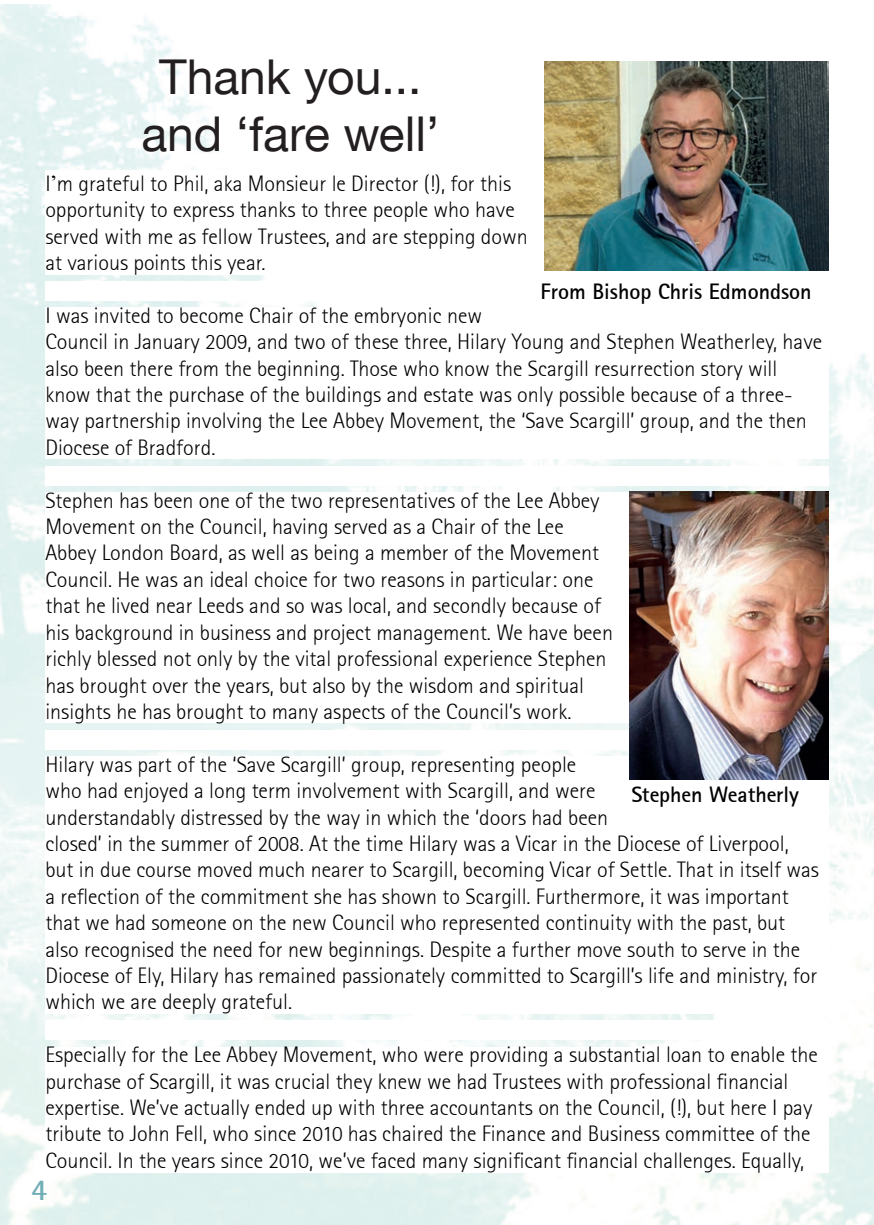
<style>
.page{position:relative;width:874px;height:1225px;background:#fff}
.page>*{position:absolute;margin:0;border:0;box-sizing:border-box;transform-origin:0 0}
.t1{font:48px "Helvetica Neue CE";color:#231f20}
.My_paragraph_setting{font:700 30px "Rotis Sans Serif";color:#72aeb6}
.t2{font:300 22px/26.4px "Rotis Sans Serif";color:#000}
.My_paragraph_setting-2{font:700 22px "Rotis Sans Serif";color:#000}
.s1{font-family:"Bodoni Svty Two OSITCTT";font-weight:400}
</style>
<div class="page">
<img style="left:0;top:4px;width:873px;height:1221px">
<div style="left:45px;top:170px;width:783px;height:104px;background:#fff"></div>
<div style="left:45px;top:281px;width:783px;height:20px;background:#fff"></div>
<div style="left:45px;top:307px;width:783px;height:152px;background:#fff"></div>
<div style="left:45px;top:466px;width:783px;height:19px;background:#fff"></div>
<div style="left:45px;top:492px;width:783px;height:231px;background:#fff"></div>
<div style="left:45px;top:730px;width:783px;height:19px;background:#fff"></div>
<div style="left:45px;top:756px;width:783px;height:257px;background:#fff"></div>
<div style="left:45px;top:1020px;width:783px;height:20px;background:#fff"></div>
<div style="left:45px;top:1047px;width:783px;height:125px;background:#fff"></div>
<img style="left:629px;top:492px;width:199px;height:288px">
<img style="left:544px;top:61px;width:284px;height:209px">
<div style="left:540px;top:283px;width:288px;height:21px;background:#fff"></div>
<p class="t1" style="left:159px;top:48px;width:264px">Thank you...</p>
<p class="t1" style="left:141px;top:106px;width:299px">and ‘fare well’</p>
<p class="t2" style="left:45px;top:170px;width:483px">I<span class="s1">’</span>m grateful to Phil, aka Monsieur le Director (!), for this opportunity to express thanks to three people who have served with me as fellow Trustees, and are stepping down at various points this year.</p>
<p class="t2" style="left:45px;top:302px;width:777px">I was invited to become Chair of the embryonic new<br>Council in January 2009, and two of these three, Hilary Young and Stephen Weatherley, have also been there from the beginning. Those who know the Scargill resurrection story will know that the purchase of the buildings and estate was only possible because of a three&shy;way partnership involving the Lee Abbey Movement, the ‘Save Scargill’ group, and the then Diocese of Bradford.</p>
<p class="t2" style="left:45px;top:487px;width:569px">Stephen has been one of the two representatives of the Lee Abbey Movement on the Council, having served as a Chair of the Lee Abbey London Board, as well as being a member of the Movement Council. He was an ideal choice for two reasons in particular: one that he lived near Leeds and so was local, and secondly because of his background in business and project management. We have been richly blessed not only by the vital professional experience Stephen has brought over the years, but also by the wisdom and spiritual insights he has brought to many aspects of the Council’s work.</p>
<p class="t2" style="left:45px;top:751px;width:774px">Hilary was part of the ‘Save Scargill’ group, representing people<br>who had enjoyed a long term involvement with Scargill, and were<br>understandably distressed by the way in which the ‘doors had been<br>closed’ in the summer of 2008. At the time Hilary was a Vicar in the Diocese of Liverpool, but in due course moved much nearer to Scargill, becoming Vicar of Settle. That in itself was a reflection of the commitment she has shown to Scargill. Furthermore, it was important that we had someone on the new Council who represented continuity with the past, but also recognised the need for new beginnings. Despite a further move south to serve in the Diocese of Ely, Hilary has remained passionately committed to Scargill’s life and ministry, for which we are deeply grateful.</p>
<p class="t2" style="left:45px;top:1041px;width:773px">Especially for the Lee Abbey Movement, who were providing a substantial loan to enable the purchase of Scargill, it was crucial they knew we had Trustees with professional financial expertise. We’ve actually ended up with three accountants on the Council, (!), but here I pay tribute to John Fell, who since 2010 has chaired the Finance and Business committee of the Council. In the years since 2010, we’ve faced many significant financial challenges. Equally,</p>
<p class="My_paragraph_setting-2" style="left:540px;top:278px;width:272px">From Bishop Chris Edmondson</p>
<p class="My_paragraph_setting-2" style="left:631px;top:781px;width:169px">Stephen Weatherly</p>
<p class="My_paragraph_setting" style="left:31px;top:1171px;width:18px">4</p>
</div>
